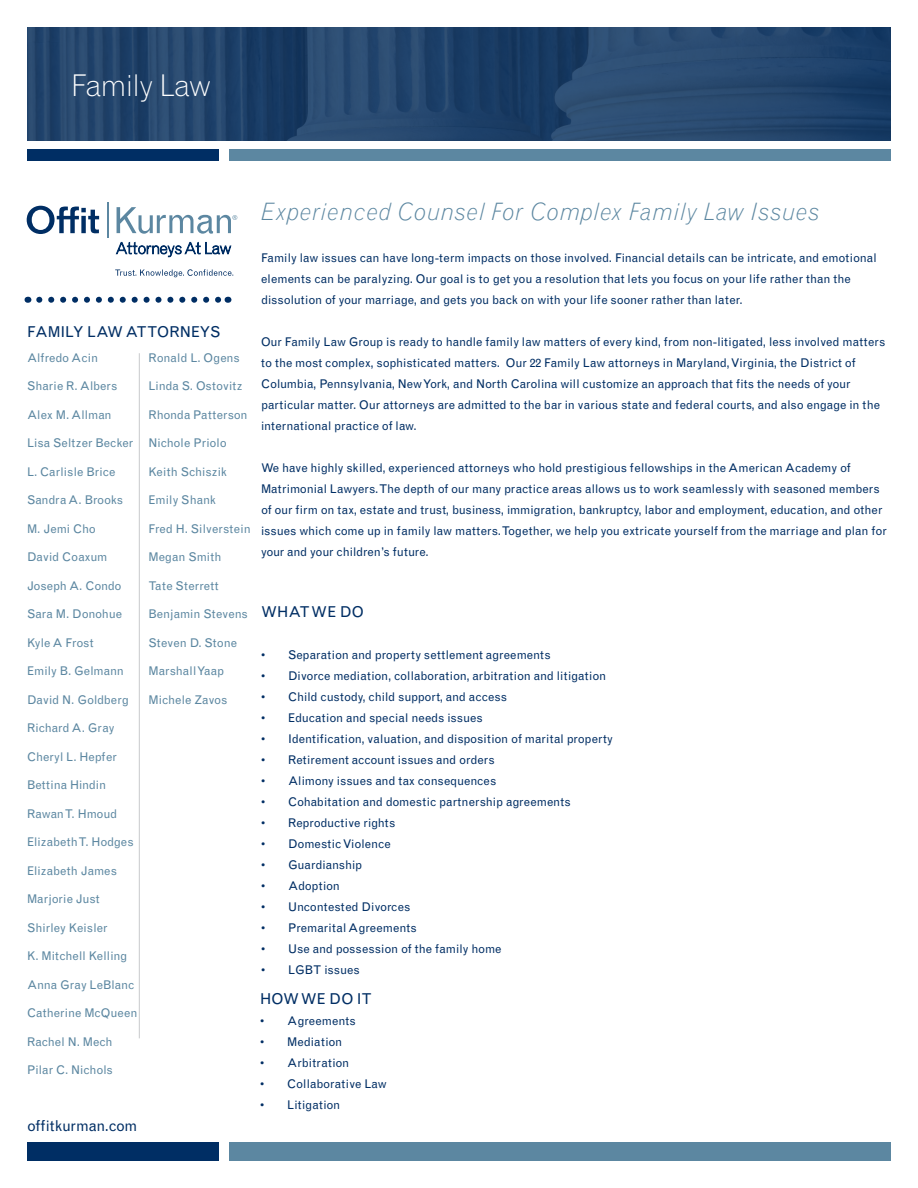
<style>
.page{position:relative;width:918px;height:1188px;background:#fff}
.page>*{position:absolute;margin:0;border:0;box-sizing:border-box;transform-origin:0 0}
.t1{font:300 30px "Grotesque";letter-spacing:-.035em;color:#fff}
.t2{font:italic 300 24px "Grotesque";letter-spacing:.01em;color:#5c87a1}
.Body_Text_Subheading{font:15px "Grotesque";color:#002e64}
.t3{font:12px/21px "Grotesque";color:#002e64}
.t4{font:12px "Grotesque";color:#5c87a1}
.t5{font:12px "Grotesque";letter-spacing:-.035em;color:#5c87a1}
.t6{font:12px "Grotesque";letter-spacing:-.02em;color:#5c87a1}
</style>
<div class="page">
<svg style="left:116px;top:242px;width:115px;height:15px"></svg>
<svg style="left:27px;top:206px;width:72px;height:28px"></svg>
<hr style="left:107px;top:202px;width:2px;height:36px;background:#5c87a1">
<svg style="left:117px;top:207px;width:120px;height:27px"></svg>
<svg style="left:115px;top:269px;width:118px;height:8px"></svg>
<div style="left:27px;top:149px;width:191px;height:12px;background:#002e64"></div>
<div style="left:229px;top:149px;width:662px;height:12px;background:#5c87a1"></div>
<div style="left:27px;top:1143px;width:191px;height:18px;background:#002e64"></div>
<div style="left:229px;top:1143px;width:662px;height:18px;background:#5c87a1"></div>
<svg style="left:39px;top:297px;width:183px;height:6px"></svg>
<svg style="left:27px;top:27px;width:864px;height:114px;background:#23446b"></svg>
<hr style="left:139px;top:353px;width:1px;height:685px;background:#c9cacc">
<p class="t1" style="left:72px;top:67px;width:141px">Family Law</p>
<p class="Body_Text_Subheading" style="left:27px;top:323px;width:195px">FAMILY LAW ATTORNEYS</p>
<p class="t4" style="left:27px;top:351px;width:73px">Alfredo Acin</p>
<p class="t4" style="left:27px;top:379px;width:92px">Sharie R. Albers</p>
<p class="t4" style="left:27px;top:408px;width:86px">Alex M. Allman</p>
<p class="t4" style="left:27px;top:436px;width:108px">Lisa Seltzer Becker</p>
<p class="t4" style="left:27px;top:465px;width:90px">L. Carlisle Brice</p>
<p class="t4" style="left:27px;top:493px;width:98px">Sandra A. Brooks</p>
<p class="t4" style="left:27px;top:522px;width:70px">M. Jemi Cho</p>
<p class="t4" style="left:27px;top:550px;width:82px">David Coaxum</p>
<p class="t5" style="left:27px;top:579px;width:96px">Joseph A. Condo</p>
<p class="t4" style="left:27px;top:607px;width:97px">Sara M. Donohue</p>
<p class="t6" style="left:27px;top:636px;width:68px">Kyle A Frost</p>
<p class="t4" style="left:27px;top:664px;width:98px">Emily B. Gelmann</p>
<p class="t4" style="left:27px;top:693px;width:103px">David N. Goldberg</p>
<p class="t4" style="left:27px;top:721px;width:89px">Richard A. Gray</p>
<p class="t4" style="left:27px;top:750px;width:91px">Cheryl L. Hepfer</p>
<p class="t4" style="left:27px;top:778px;width:81px">Bettina Hindin</p>
<p class="t4" style="left:27px;top:807px;width:92px">Rawan T. Hmoud</p>
<p class="t4" style="left:27px;top:835px;width:108px">Elizabeth T. Hodges</p>
<p class="t4" style="left:27px;top:864px;width:92px">Elizabeth James</p>
<p class="t4" style="left:27px;top:892px;width:74px">Marjorie Just</p>
<p class="t4" style="left:27px;top:921px;width:82px">Shirley Keisler</p>
<p class="t4" style="left:27px;top:949px;width:102px">K. Mitchell Kelling</p>
<p class="t4" style="left:27px;top:978px;width:109px">Anna Gray LeBlanc</p>
<p class="t4" style="left:27px;top:1006px;width:112px">Catherine McQueen</p>
<p class="t4" style="left:27px;top:1035px;width:87px">Rachel N. Mech</p>
<p class="t4" style="left:27px;top:1063px;width:88px">Pilar C. Nichols</p>
<p class="t4" style="left:148px;top:351px;width:93px">Ronald L. Ogens</p>
<p class="t4" style="left:148px;top:379px;width:96px">Linda S. Ostovitz</p>
<p class="t4" style="left:148px;top:408px;width:101px">Rhonda Patterson</p>
<p class="t4" style="left:148px;top:436px;width:80px">Nichole Priolo</p>
<p class="t4" style="left:148px;top:465px;width:80px">Keith Schiszik</p>
<p class="t4" style="left:148px;top:493px;width:69px">Emily Shank</p>
<p class="t4" style="left:148px;top:522px;width:104px">Fred H. Silverstein</p>
<p class="t4" style="left:148px;top:550px;width:75px">Megan Smith</p>
<p class="t4" style="left:148px;top:579px;width:72px">Tate Sterrett</p>
<p class="t4" style="left:148px;top:607px;width:101px">Benjamin Stevens</p>
<p class="t4" style="left:148px;top:636px;width:90px">Steven D. Stone</p>
<p class="t4" style="left:148px;top:664px;width:77px">Marshall Yaap</p>
<p class="t4" style="left:148px;top:693px;width:80px">Michele Zavos</p>
<p class="Body_Text_Subheading" style="left:27px;top:1118px;width:112px">offitkurman.com</p>
<p class="t2" style="left:261px;top:197px;width:560px">Experienced Counsel For Complex Family Law Issues</p>
<p class="t3" style="left:261px;top:248px;width:617px">Family law issues can have long-term impacts on those involved. Financial details can be intricate, and emotional elements can be paralyzing. Our goal is to get you a resolution that lets you focus on your life rather than the dissolution of your marriage, and gets you back on with your life sooner rather than later.</p>
<p class="t3" style="left:261px;top:332px;width:626px">Our Family Law Group is ready to handle family law matters of every kind, from non-litigated, less involved matters to the most complex, sophisticated matters. Our 22 Family Law attorneys in Maryland, Virginia, the District of Columbia, Pennsylvania, New York, and North Carolina will customize an approach that fits the needs of your particular matter. Our attorneys are admitted to the bar in various state and federal courts, and also engage in the international practice of law.</p>
<p class="t3" style="left:261px;top:458px;width:627px">We have highly skilled, experienced attorneys who hold prestigious fellowships in the American Academy of Matrimonial Lawyers. The depth of our many practice areas allows us to work seamlessly with seasoned members of our firm on tax, estate and trust, business, immigration, bankruptcy, labor and employment, education, and other issues which come up in family law matters. Together, we help you extricate yourself from the marriage and plan for your and your children’s future.</p>
<p class="Body_Text_Subheading" style="left:261px;top:603px;width:104px">WHAT WE DO</p>
<p class="t3" style="left:261px;top:645px;width:291px">• Separation and property settlement agreements</p>
<p class="t3" style="left:261px;top:666px;width:347px">• Divorce mediation, collaboration, arbitration and litigation</p>
<p class="t3" style="left:261px;top:687px;width:248px">• Child custody, child support, and access</p>
<p class="t3" style="left:261px;top:708px;width:223px">• Education and special needs issues</p>
<p class="t3" style="left:261px;top:729px;width:354px">• Identification, valuation, and disposition of marital property</p>
<p class="t3" style="left:261px;top:750px;width:235px">• Retirement account issues and orders</p>
<p class="t3" style="left:261px;top:771px;width:237px">• Alimony issues and tax consequences</p>
<p class="t3" style="left:261px;top:792px;width:311px">• Cohabitation and domestic partnership agreements</p>
<p class="t3" style="left:261px;top:813px;width:136px">• Reproductive rights</p>
<p class="t3" style="left:261px;top:834px;width:131px">• Domestic Violence</p>
<p class="t3" style="left:261px;top:855px;width:103px">• Guardianship</p>
<p class="t3" style="left:261px;top:876px;width:81px">• Adoption</p>
<p class="t3" style="left:261px;top:897px;width:151px">• Uncontested Divorces</p>
<p class="t3" style="left:261px;top:918px;width:157px">• Premarital Agreements</p>
<p class="t3" style="left:261px;top:939px;width:242px">• Use and possession of the family home</p>
<p class="t3" style="left:261px;top:960px;width:100px">• LGBT issues</p>
<p class="Body_Text_Subheading" style="left:260px;top:990px;width:113px">HOW WE DO IT</p>
<p class="t3" style="left:260px;top:1010px;width:97px">• Agreements</p>
<p class="t3" style="left:260px;top:1031px;width:84px">• Mediation</p>
<p class="t3" style="left:260px;top:1052px;width:91px">• Arbitration</p>
<p class="t3" style="left:260px;top:1073px;width:128px">• Collaborative Law</p>
<p class="t3" style="left:260px;top:1094px;width:82px">• Litigation</p>
</div>
